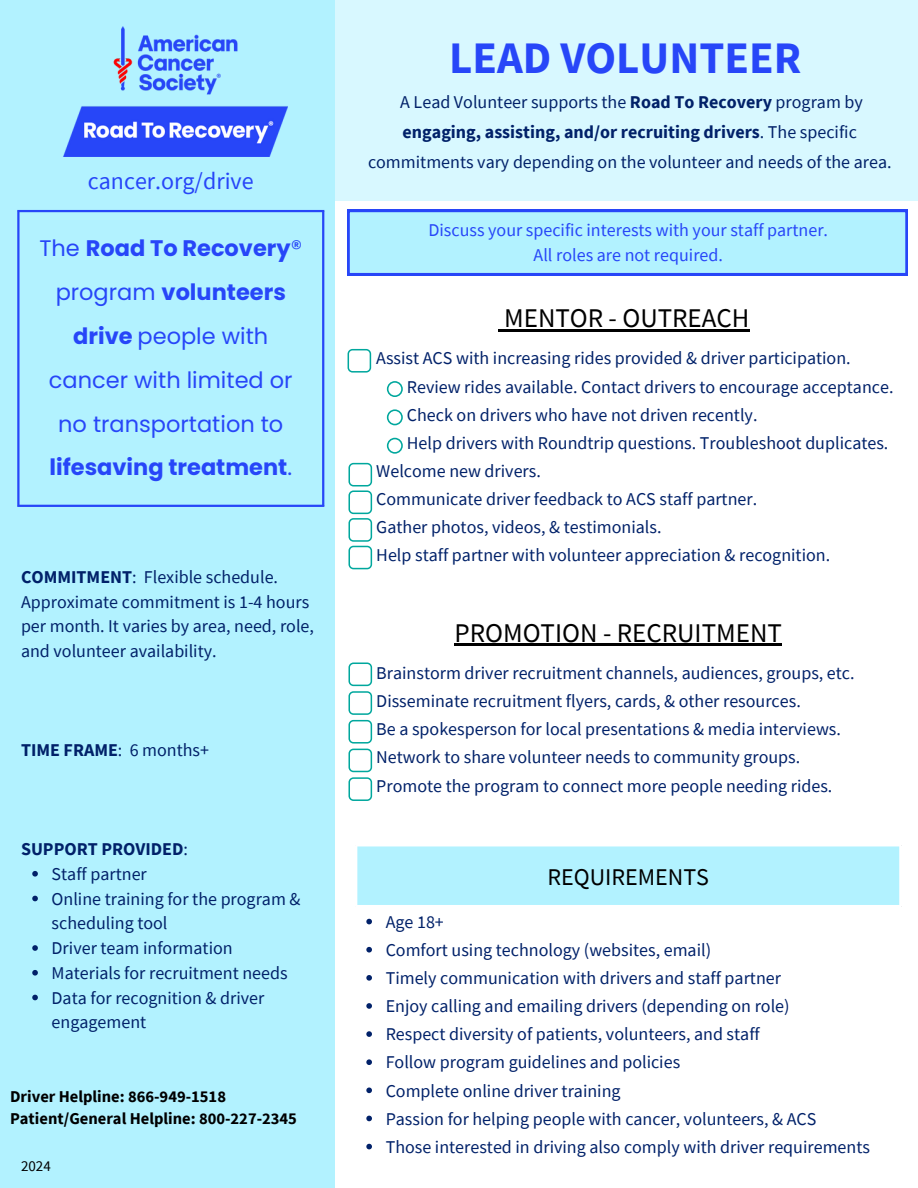
<style>
.page{position:relative;width:918px;height:1188px;background:#fff}
.page>*{position:absolute;margin:0;border:0;box-sizing:border-box;transform-origin:0 0}
.t1{font:700 45px "Source Sans Pro";color:#2746f8}
.t2{font:27px "Source Sans Pro";color:#000}
.t3{font:24px "Source Sans Pro";color:#2746f8}
.t4{font:24px "Source Sans Pro";color:#000}
.t5{font:22.5px/43.8px "Poppins";color:#2746f8;text-align:center}
.t6{font:18px/28.2px "Source Sans Pro";color:#012169}
.t7{font:18px/24.8px "Source Sans Pro";color:#2746f8;text-align:center}
.t8{font:700 18px "Source Sans Pro";color:#012169}
.t9{font:700 16.5px/22.5px "Source Sans Pro";color:#000}
.t10{font:15px "Source Sans Pro";color:#000}
.s1{font-weight:700}
.s2{font-weight:400}
</style>
<div class="page">
<div style="left:0;top:0;width:918px;height:201px;background:#d8f8ff"></div>
<div style="left:0;top:0;width:335px;height:1188px;background:#b2f2ff"></div>
<hr style="left:17px;top:212px;width:3px;height:293px;background:#2746f8">
<hr style="left:322px;top:212px;width:2px;height:293px;background:#2746f8">
<hr style="left:17px;top:210px;width:307px;height:2px;background:#2746f8">
<hr style="left:17px;top:505px;width:307px;height:2px;background:#2746f8">
<div style="left:356px;top:845px;width:545px;height:61px;background:#b2f2ff"></div>
<hr style="left:355px;top:846px;width:2px;height:59px;background:#fff">
<hr style="left:899px;top:846px;width:2px;height:59px;background:#fff">
<hr style="left:355px;top:844px;width:546px;height:2px;background:#fff">
<hr style="left:355px;top:905px;width:546px;height:2px;background:#fff">
<img style="left:63px;top:26px;width:225px;height:131px">
<svg style="left:348px;top:349px;width:23px;height:24px"></svg>
<svg style="left:348px;top:463px;width:24px;height:106px"></svg>
<svg style="left:348px;top:663px;width:24px;height:138px"></svg>
<svg style="left:387px;top:381px;width:16px;height:16px"></svg>
<svg style="left:387px;top:409px;width:16px;height:16px"></svg>
<svg style="left:387px;top:438px;width:16px;height:15px"></svg>
<svg style="left:348px;top:210px;width:560px;height:65px"></svg>
<svg style="left:32px;top:871px;width:6px;height:6px"></svg>
<svg style="left:32px;top:896px;width:6px;height:5px"></svg>
<svg style="left:32px;top:945px;width:6px;height:6px"></svg>
<svg style="left:32px;top:970px;width:6px;height:6px"></svg>
<svg style="left:32px;top:995px;width:6px;height:5px"></svg>
<svg style="left:499px;top:329px;width:5px;height:3px"></svg>
<hr style="left:504px;top:329px;width:246px;height:3px;background:#000">
<hr style="left:455px;top:644px;width:327px;height:2px;background:#000">
<svg style="left:366px;top:919px;width:6px;height:5px"></svg>
<svg style="left:366px;top:947px;width:6px;height:6px"></svg>
<svg style="left:366px;top:975px;width:6px;height:6px"></svg>
<svg style="left:366px;top:1003px;width:6px;height:6px"></svg>
<svg style="left:366px;top:1031px;width:6px;height:6px"></svg>
<svg style="left:366px;top:1059px;width:6px;height:6px"></svg>
<svg style="left:366px;top:1088px;width:6px;height:5px"></svg>
<svg style="left:366px;top:1116px;width:6px;height:5px"></svg>
<svg style="left:366px;top:1144px;width:6px;height:5px"></svg>
<p class="t3" style="left:88px;top:166px;width:167px">cancer.org/drive</p>
<p class="t5" style="left:39px;top:226px;width:264px">The <span class="s1">Road To Recovery</span>® program <span class="s1">volunteers drive</span> people with cancer with limited or no transportation to <span class="s1">lifesaving treatment</span>.</p>
<p class="t6" style="left:21px;top:564px;width:295px;line-height:24.8px"><span class="s1">COMMITMENT</span>: Flexible schedule.<br>Approximate commitment is 1-4 hours per month. It varies by area, need, role, and volunteer availability.</p>
<p class="t8" style="left:21px;top:738px;width:190px">TIME FRAME<span class="s2">: 6 months+</span></p>
<h5 class="t8" style="left:21px;top:837px;width:169px">SUPPORT PROVIDED<span class="s2">:</span></h5>
<p class="t6" style="left:52px;top:859px;width:97px">Staff partner</p>
<h1 class="t6" style="left:52px;top:886px;width:250px;line-height:24.8px">Online training for the program &amp; scheduling tool</h1>
<h6 class="t6" style="left:52px;top:934px;width:183px">Driver team information</h6>
<h6 class="t6" style="left:52px;top:958px;width:238px">Materials for recruitment needs</h6>
<h2 class="t6" style="left:52px;top:985px;width:214px;line-height:24.8px">Data for recognition &amp; driver engagement</h2>
<h6 class="t9" style="left:10px;top:1085px;width:288px">Driver Helpline: 866-949-1518<br>Patient/General Helpline: 800-227-2345</h6>
<p class="t10" style="left:21px;top:1157px;width:31px">2024</p>
<p class="t1" style="left:449px;top:29px;width:354px">LEAD VOLUNTEER</p>
<p class="t6" style="left:368px;top:86px;width:525px;line-height:30.3px;text-align:center">A Lead Volunteer supports the <span class="s1">Road To Recovery</span> program by <span class="s1">engaging, assisting, and/or recruiting drivers</span>. The specific commitments vary depending on the volunteer and needs of the area.</p>
<p class="t7" style="left:428px;top:217px;width:401px">Discuss your specific interests with your staff partner.<br>All roles are not required.</p>
<p class="t2" style="left:504px;top:301px;width:247px">MENTOR - OUTREACH</p>
<h6 class="t6" style="left:376px;top:344px;width:476px">Assist ACS with increasing rides provided &amp; driver participation.</h6>
<h6 class="t6" style="left:407px;top:372px;width:488px">Review rides available. Contact drivers to encourage acceptance.<br>Check on drivers who have not driven recently.<br>Help drivers with Roundtrip questions. Troubleshoot duplicates.</h6>
<h4 class="t6" style="left:376px;top:456px;width:455px">Welcome new drivers.<br>Communicate driver feedback to ACS staff partner.<br>Gather photos, videos, &amp; testimonials.<br>Help staff partner with volunteer appreciation &amp; recognition.</h4>
<p class="t2" style="left:455px;top:615px;width:329px">PROMOTION - RECRUITMENT</p>
<p class="t6" style="left:376px;top:659px;width:480px">Brainstorm driver recruitment channels, audiences, groups, etc.<br>Disseminate recruitment flyers, cards, &amp; other resources.</p>
<p class="t6" style="left:376px;top:715px;width:466px">Be a spokesperson for local presentations &amp; media interviews.<br>Network to share volunteer needs to community groups.<br>Promote the program to connect more people needing rides.</p>
<h3 class="t4" style="left:547px;top:861px;width:163px">REQUIREMENTS</h3>
<p class="t6" style="left:386px;top:907px;width:60px">Age 18+</p>
<p class="t6" style="left:386px;top:935px;width:327px">Comfort using technology (websites, email)</p>
<p class="t6" style="left:386px;top:964px;width:397px">Timely communication with drivers and staff partner</p>
<p class="t6" style="left:386px;top:992px;width:405px">Enjoy calling and emailing drivers (depending on role)</p>
<p class="t6" style="left:386px;top:1020px;width:376px">Respect diversity of patients, volunteers, and staff</p>
<p class="t6" style="left:386px;top:1048px;width:296px">Follow program guidelines and policies</p>
<p class="t6" style="left:386px;top:1076px;width:236px">Complete online driver training</p>
<h2 class="t6" style="left:386px;top:1104px;width:432px">Passion for helping people with cancer, volunteers, &amp; ACS</h2>
<p class="t6" style="left:386px;top:1132px;width:486px">Those interested in driving also comply with driver requirements</p>
</div>
